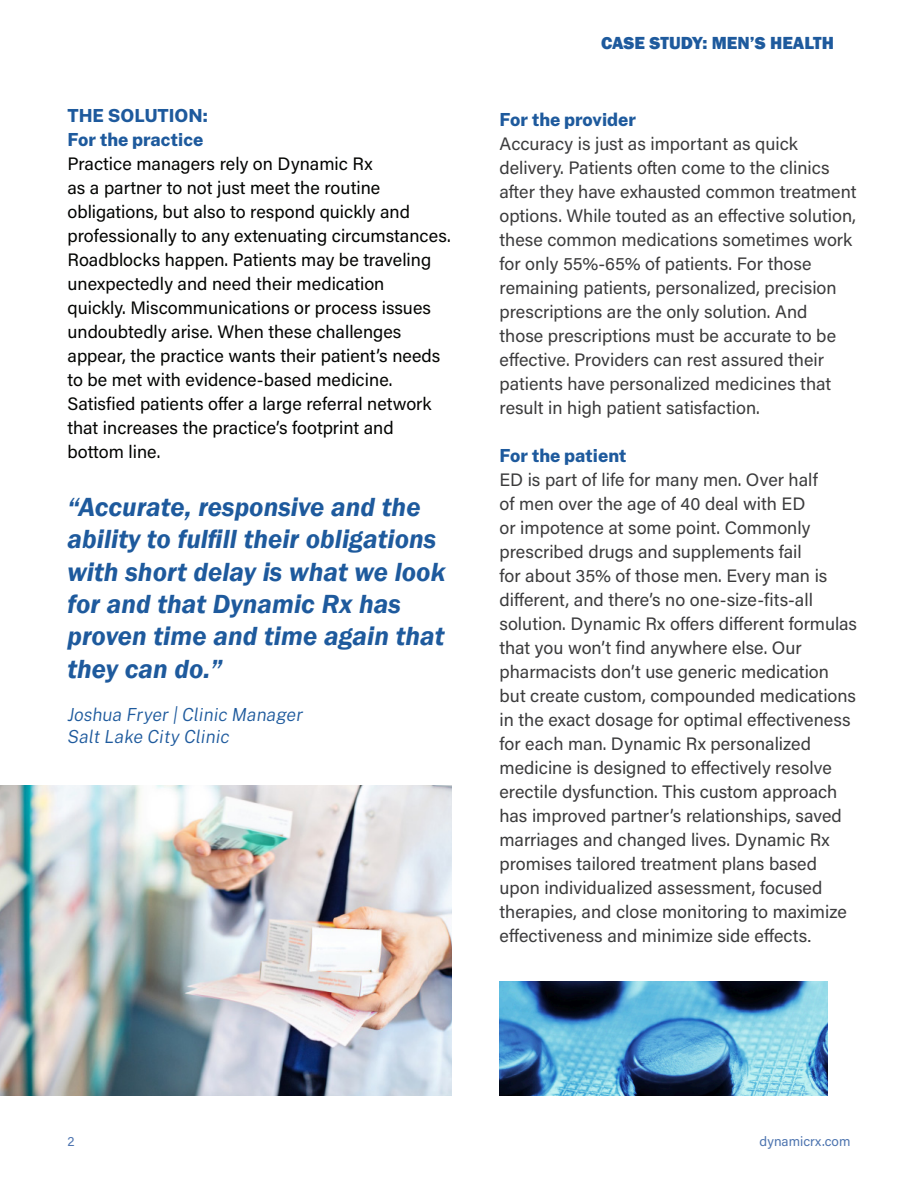
<style>
.page{position:relative;width:918px;height:1188px;background:#fff}
.page>*{position:absolute;margin:0;border:0;box-sizing:border-box;transform-origin:0 0}
.t1{font:italic 600 27px/32.4px "Franklin Gothic";color:#1e5a9d}
.t2{font:18px/24px "Acumin Pro";color:#3c3c3d}
.t3{font:18px/24px "Acumin Pro";color:#040503}
.t4{font:italic 300 18px "Public Sans";color:#1e5a9d}
.t5{font:800 18px "Public Sans";color:#1e5a9d}
.t6{font:800 18px "Franklin Gothic";color:#1e5a9d}
.t7{font:13.5px "Acumin Pro";color:#4e75b0}
.s1{font-family:"Public Sans";font-weight:800;color:#1e5a9d}
.s2{font-family:"Franklin Gothic"}
</style>
<div class="page">
<img style="left:500px;top:982px;width:327px;height:114px">
<img style="left:0;top:785px;width:452px;height:311px">
<p class="t5" style="left:68px;top:102px;width:142px">THE SOLUTION:</p>
<p class="t3" style="left:68px;top:127px;width:385px"><span class="s1">For the practice<br></span>Practice managers rely on Dynamic Rx<br>as a partner to not just meet the routine obligations, but also to respond quickly and professionally to any extenuating circumstances.<br>Roadblocks happen. Patients may be traveling unexpectedly and need their medication<br>quickly. Miscommunications or process issues undoubtedly arise. When these challenges appear, the practice wants their patient’s needs to be met with evidence-based medicine.<br>Satisfied patients offer a large referral network that increases the practice’s footprint and bottom line.</p>
<p class="t1" style="left:68px;top:491px;width:379px">“Accurate, responsive and the ability to fulfill their obligations with short delay is what we look for and that Dynamic Rx has proven time and time again that they can do.”</p>
<p class="t4" style="left:68px;top:703px;width:237px">Joshua Fryer | Clinic Manager</p>
<p class="t4" style="left:68px;top:724px;width:164px">Salt Lake City Clinic</p>
<p class="t6" style="left:601px;top:32px;width:234px">CASE STUDY: MEN’S HEALTH</p>
<p class="t5" style="left:500px;top:106px;width:138px">For the provider</p>
<p class="t2" style="left:500px;top:131px;width:359px">Accuracy is just as important as quick delivery. Patients often come to the clinics after they have exhausted common treatment options. While touted as an effective solution, these common medications sometimes work for only 55%-65% of patients. For those remaining patients, personalized, precision prescriptions are the only solution. And<br>those prescriptions must be accurate to be effective. Providers can rest assured their patients have personalized medicines that result in high patient satisfaction.</p>
<p class="t5" style="left:500px;top:442px;width:129px">For the patient</p>
<p class="t2" style="left:500px;top:467px;width:359px">ED is part of life for many men. Over half<br>of men over the age of 40 deal with ED<br>or impotence at some point. Commonly prescribed drugs and supplements fail<br>for about 35% of those men. Every man is different, and there’s no one-size-fits-all solution. Dynamic Rx offers different formulas that you won’t find anywhere else. Our pharmacists don’t use generic medication but create custom, compounded medications in the exact dosage for optimal effectiveness for each man. Dynamic Rx personalized medicine is designed to effectively resolve erectile dysfunction. This custom approach has improved partner’s relationships, saved marriages and changed lives. Dynamic Rx promises tailored treatment plans based upon individualized assessment, focused therapies, and close monitoring to maximize effectiveness and minimize side effects<span class="s2">.</span></p>
<p class="t7" style="left:68px;top:1132px;width:9px">2</p>
<p class="t7" style="left:760px;top:1132px;width:92px">dynamicrx.com</p>
</div>
